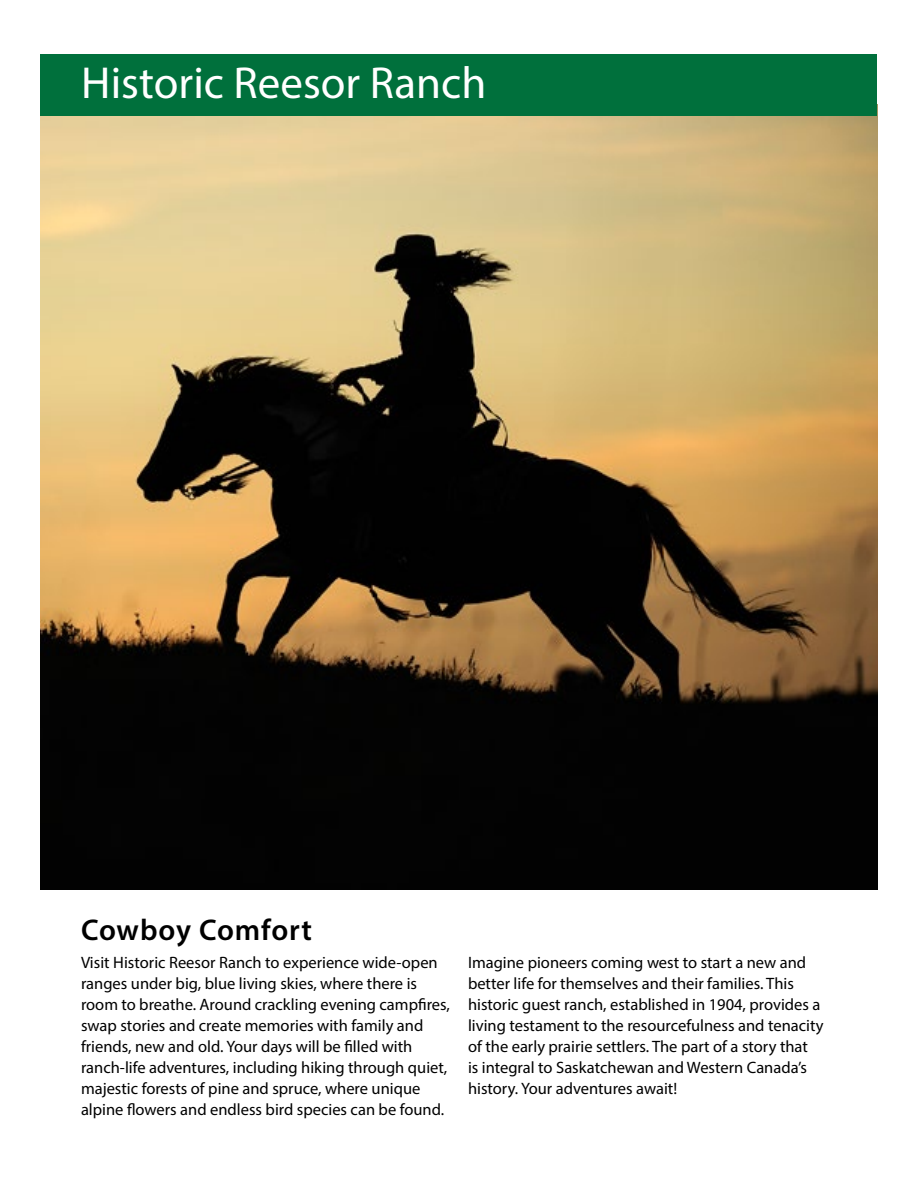
<style>
.page{position:relative;width:918px;height:1188px;background:#fff}
.page>*{position:absolute;margin:0;border:0;box-sizing:border-box;transform-origin:0 0}
.t1{font:45px "Myriad Pro";color:#fff}
.t2{font:600 30px "Myriad Pro";letter-spacing:.03em;color:#000}
.t3{font:16.5px/21px "Myriad Pro";color:#000}
</style>
<div class="page">
<img style="left:40px;top:116px;width:838px;height:773px">
<div style="left:40px;top:54px;width:838px;height:62px;background:#00703c"></div>
<h1 class="t1" style="left:81px;top:55px;width:407px">Historic Reesor Ranch</h1>
<h2 class="t2" style="left:81px;top:911px;width:233px">Cowboy Comfort</h2>
<p class="t3" style="left:81px;top:952px;width:370px">Visit Historic Reesor Ranch to experience wide-open ranges under big, blue living skies, where there is room to breathe. Around crackling evening campfires, swap stories and create memories with family and friends, new and old. Your days will be filled with ranch-life adventures, including hiking through quiet, majestic forests of pine and spruce, where unique alpine flowers and endless bird species can be found.</p>
<p class="t3" style="left:468px;top:952px;width:357px">Imagine pioneers coming west to start a new and better life for themselves and their families. This historic guest ranch, established in 1904, provides a living testament to the resourcefulness and tenacity of the early prairie settlers. The part of a story that<br>is integral to Saskatchewan and Western Canada’s history. Your adventures await!</p>
</div>
